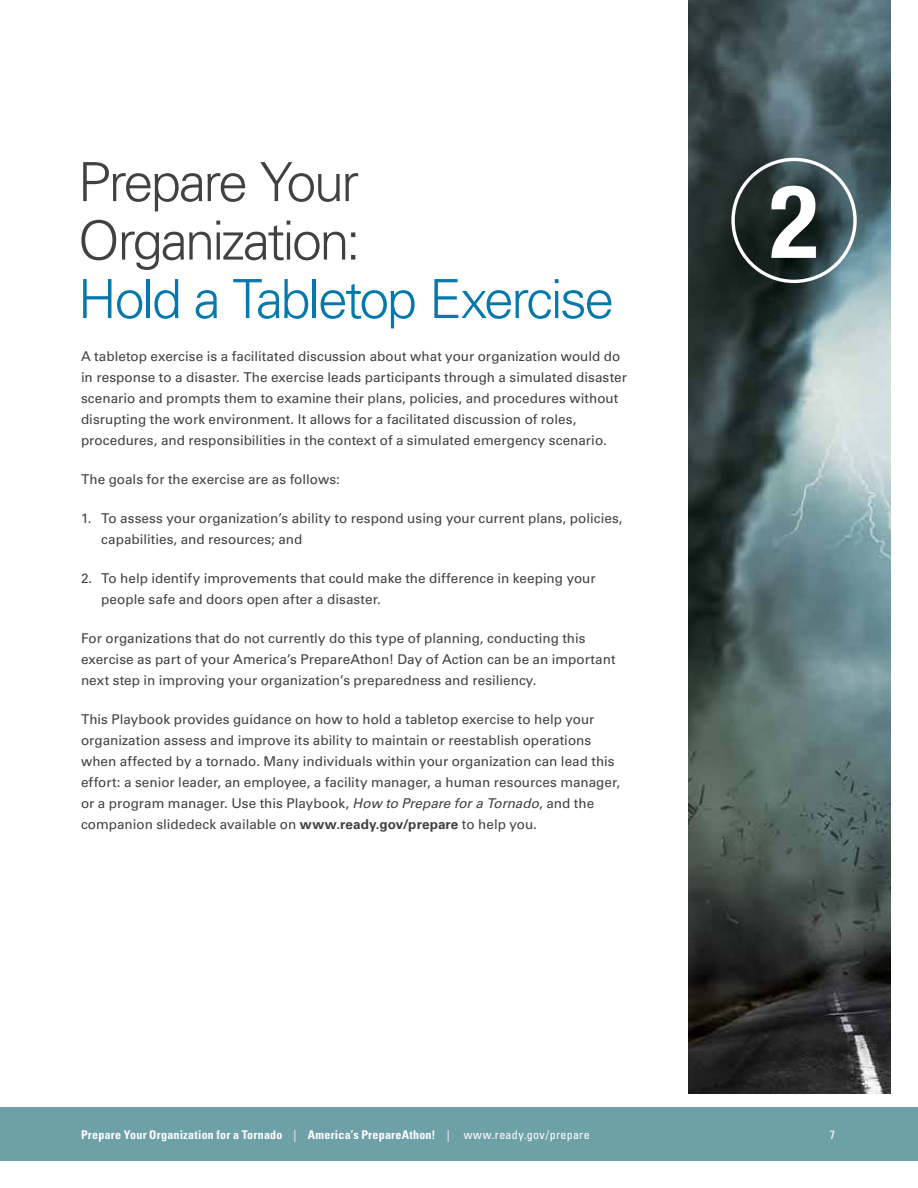
<style>
.page{position:relative;width:918px;height:1188px;background:#fff}
.page>*{position:absolute;margin:0;border:0;box-sizing:border-box;transform-origin:0 0}
.t1{font:700 condensed 102px "Helvetica Neue";color:#fff}
.t2{font:300 54px/58.5px "Univers LT Std";letter-spacing:-.05em;color:#414042}
.t3{font:13.5px/21px "Univers LT Std";color:#414042}
.t4{font:700 condensed 12px "Univers LT Std";letter-spacing:.015em;color:#fff}
.t5{font:condensed 12px "Univers";color:#fff}
.s1{color:#0778ac}
.s2{font-style:italic}
.s3{font-weight:700}
.s4{font-family:"Univers";font-weight:400}
</style>
<div class="page">
<img style="left:688px;top:0;width:203px;height:1094px">
<svg style="left:731px;top:158px;width:126px;height:125px"></svg>
<div style="left:0;top:1107px;width:918px;height:54px;background:#6ea1a7"></div>
<h1 class="t2" style="left:78px;top:153px;width:538px">Prepare Your<br>Organization:<br><span class="s1">Hold a Tabletop Exercise</span></h1>
<p class="t3" style="left:81px;top:346px;width:547px">A tabletop exercise is a facilitated discussion about what your organization would do in response to a disaster. The exercise leads participants through a simulated disaster scenario and prompts them to examine their plans, policies, and procedures without disrupting the work environment. It allows for a facilitated discussion of roles, procedures, and responsibilities in the context of a simulated emergency scenario.</p>
<p class="t3" style="left:81px;top:469px;width:260px">The goals for the exercise are as follows:</p>
<p class="t3" style="left:101px;top:508px;width:523px;text-indent:-20px">1. To assess your organization’s ability to respond using your current plans, policies, capabilities, and resources; and</p>
<p class="t3" style="left:101px;top:568px;width:496px;text-indent:-20px">2. To help identify improvements that could make the difference in keeping your people safe and doors open after a disaster.</p>
<p class="t3" style="left:81px;top:628px;width:536px">For organizations that do not currently do this type of planning, conducting this exercise as part of your America’s PrepareAthon! Day of Action can be an important next step in improving your organization’s preparedness and resiliency.</p>
<p class="t3" style="left:81px;top:709px;width:541px">This Playbook provides guidance on how to hold a tabletop exercise to help your organization assess and improve its ability to maintain or reestablish operations when affected by a tornado. Many individuals within your organization can lead this effort: a senior leader, an employee, a facility manager, a human resources manager, or a program manager. Use this Playbook, <span class="s2">How to Prepare for a Tornado</span>, and the companion slidedeck available on <span class="s3">www.ready.gov/prepare</span> to help you.</p>
<p class="t1" style="left:770px;top:137px;width:50px">2</p>
<p class="t4" style="left:81px;top:1127px;width:510px">Prepare Your Organization for a Tornado <span class="s4">|</span> America’s PrepareAthon! <span class="s4">| www.ready.gov/prepare</span></p>
<p class="t5" style="left:830px;top:1127px;width:7px">7</p>
</div>
